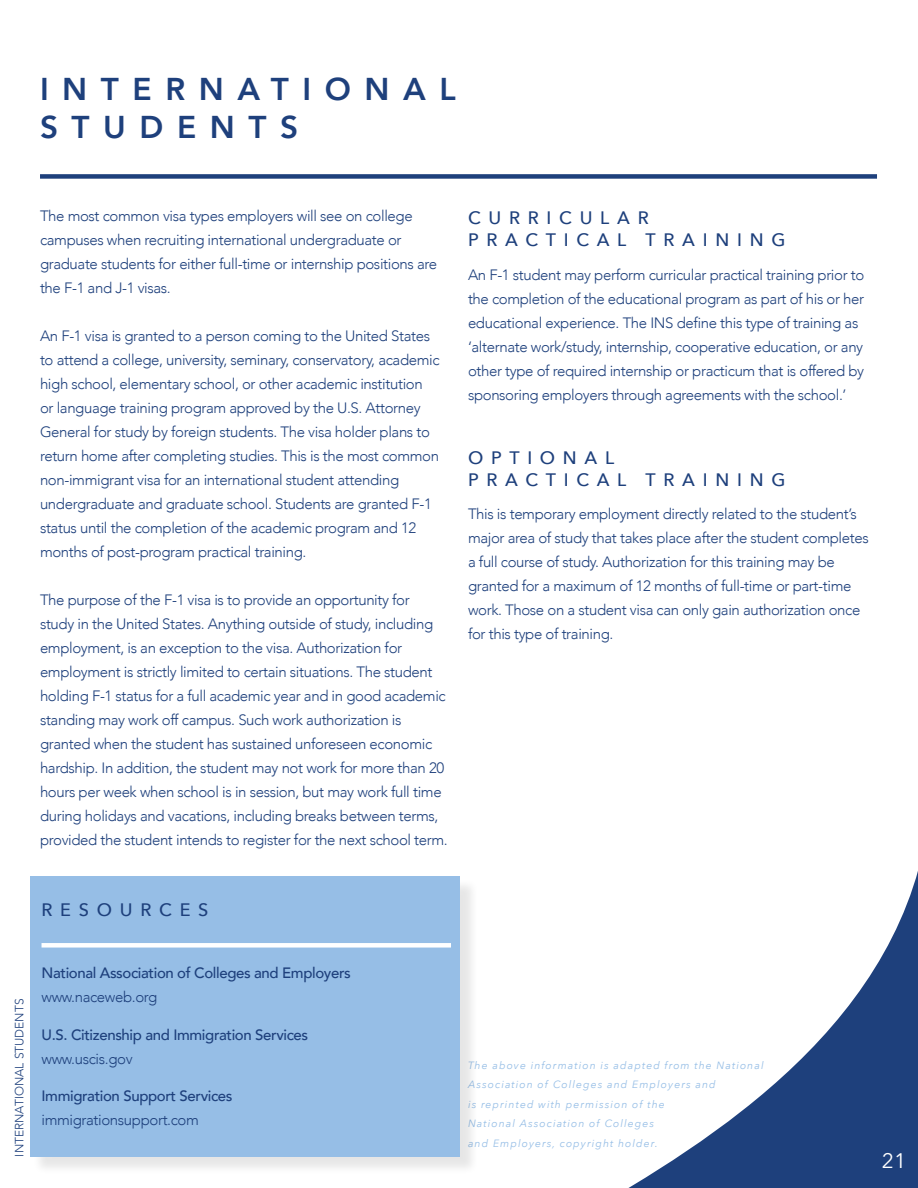
<style>
.page{position:relative;width:918px;height:1188px;background:#fff}
.page>*{position:absolute;margin:0;border:0;box-sizing:border-box;transform-origin:0 0}
.t1{font:800 31.5px/37.8px "Avenir";letter-spacing:.43em;color:#1e407c}
.t2{font:21px "Avenir Next";color:#fff}
.t3{font:500 18px/21.6px "Avenir Next";letter-spacing:.43em;color:#1e407c}
.t4{font:300 15px/24px "Avenir";letter-spacing:-.025em;color:#1e407c}
.t5{font:500 15px "Avenir";letter-spacing:-.025em;color:#1e407c}
.t6{font:300 12px "Avenir";color:#1e407c}
.t7{font:italic 10.5px/19.5px "Avenir Next";letter-spacing:.1em;color:#96bee6}
</style>
<div class="page">
<svg style="left:628px;top:871px;width:290px;height:317px"></svg>
<div style="left:32px;top:878px;width:447px;height:297px;background:#000;opacity:.1"></div>
<div style="left:30px;top:876px;width:430px;height:280px;background:#96bee6"></div>
<div style="left:42px;top:943px;width:409px;height:5px;background:#fff"></div>
<div style="left:40px;top:174px;width:837px;height:5px;background:#1e407c"></div>
<h1 class="t1" style="left:40px;top:70px;width:417px">INTERNATIONAL<br>STUDENTS</h1>
<p class="t4" style="left:40px;top:204px;width:399px">The most common visa types employers will see on college campuses when recruiting international undergraduate or graduate students for either full-time or internship positions are the F-1 and J-1 visas.</p>
<p class="t4" style="left:40px;top:324px;width:401px">An F-1 visa is granted to a person coming to the United States to attend a college, university, seminary, conservatory, academic high school, elementary school, or other academic institution</p>
<p class="t4" style="left:40px;top:396px;width:382px">or language training program approved by the U.S. Attorney</p>
<p class="t4" style="left:40px;top:420px;width:401px">General for study by foreign students. The visa holder plans to return home after completing studies. This is the most common non-immigrant visa for an international student attending undergraduate and graduate school. Students are granted F-1 status until the completion of the academic program and 12 months of post-program practical training.</p>
<p class="t4" style="left:40px;top:588px;width:395px">The purpose of the F-1 visa is to provide an opportunity for study in the United States. Anything outside of study, including employment, is an exception to the visa. Authorization for</p>
<p class="t4" style="left:40px;top:660px;width:394px">employment is strictly limited to certain situations. The student</p>
<p class="t4" style="left:40px;top:684px;width:409px">holding F-1 status for a full academic year and in good academic standing may work off campus. Such work authorization is granted when the student has sustained unforeseen economic hardship. In addition, the student may not work for more than 20 hours per week when school is in session, but may work full time during holidays and vacations, including breaks between terms, provided the student intends to register for the next school term.</p>
<p class="t3" style="left:468px;top:207px;width:319px">CURRICULAR<br>PRACTICAL TRAINING</p>
<p class="t4" style="left:468px;top:262px;width:398px">An F-1 student may perform curricular practical training prior to the completion of the educational program as part of his or her educational experience. The INS define this type of training as ‘alternate work/study, internship, cooperative education, or any other type of required internship or practicum that is offered by sponsoring employers through agreements with the school.’</p>
<p class="t3" style="left:468px;top:446px;width:319px">OPTIONAL<br>PRACTICAL TRAINING</p>
<p class="t4" style="left:468px;top:502px;width:390px">This is temporary employment directly related to the student’s</p>
<p class="t4" style="left:468px;top:526px;width:402px">major area of study that takes place after the student completes a full course of study. Authorization for this training may be granted for a maximum of 12 months of full-time or part-time work. Those on a student visa can only gain authorization once for this type of training.</p>
<p class="t3" style="left:42px;top:898px;width:168px">RESOURCES</p>
<p class="t6" style="left:12px;top:1156px;width:159px;rotate:-90deg">INTERNATIONAL STUDENTS</p>
<p class="t5" style="left:42px;top:960px;width:311px">National Association of Colleges and Employers</p>
<p class="t4" style="left:42px;top:985px;width:117px">www.naceweb.org</p>
<p class="t5" style="left:42px;top:1021px;width:268px">U.S. Citizenship and Immigration Services</p>
<p class="t4" style="left:42px;top:1046px;width:93px">www.uscis.gov</p>
<p class="t5" style="left:42px;top:1083px;width:193px">Immigration Support Services</p>
<p class="t4" style="left:42px;top:1108px;width:159px">immigrationsupport.com</p>
<p class="t7" style="left:468px;top:1055px;width:297px">The above information is adapted from the National Association of Colleges and Employers and<br>is reprinted with permission of the<br>National Association of Colleges<br>and Employers, copyright holder.</p>
<h2 class="t2" style="left:882px;top:1143px;width:26px">21</h2>
</div>
